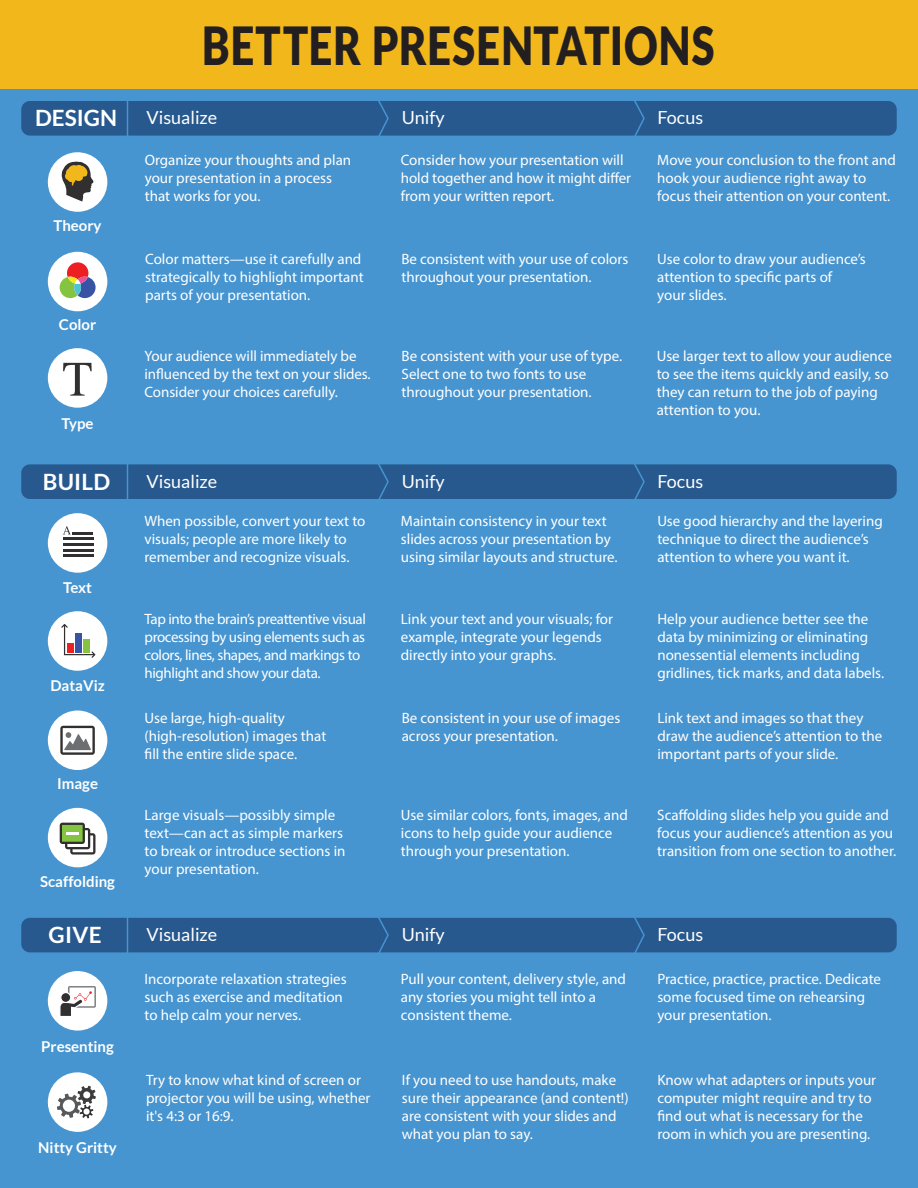
<style>
.page{position:relative;width:918px;height:1188px;background:#fff}
.page>*{position:absolute;margin:0;border:0;box-sizing:border-box;transform-origin:0 0}
.t1{font:900 52.5px "Lato";letter-spacing:.025em;color:#231f20;scale:.8 1}
.t2{font:700 22.5px "Lato";letter-spacing:.01em;color:#fff}
.t3{font:18px "Lato";color:#fff}
.t4{font:15px/18px "Myriad Pro";color:#fff}
.t5{font:15px/18px "Myriad Pro";letter-spacing:-.025em;color:#fff}
.t6{font:700 15px "Lato";color:#fff}
</style>
<div class="page">
<div style="left:0;top:87px;width:918px;height:1101px;background:#4694d0"></div>
<div style="left:0;top:0;width:918px;height:89px;background:#f2b81b"></div>
<div style="left:21px;top:101px;width:876px;height:35px;background:#27598e;border-radius:9px"></div>
<hr style="left:127px;top:98px;width:1px;height:44px;background:#4694d0">
<svg style="left:375px;top:101px;width:15px;height:35px"></svg>
<svg style="left:631px;top:101px;width:15px;height:35px"></svg>
<div style="left:21px;top:464px;width:876px;height:35px;background:#27598e;border-radius:9px"></div>
<hr style="left:127px;top:462px;width:1px;height:43px;background:#4694d0">
<svg style="left:375px;top:464px;width:15px;height:35px"></svg>
<svg style="left:631px;top:464px;width:15px;height:35px"></svg>
<div style="left:21px;top:918px;width:876px;height:34px;background:#27598e;border-radius:9px"></div>
<hr style="left:127px;top:915px;width:1px;height:43px;background:#4694d0">
<svg style="left:375px;top:917px;width:15px;height:36px"></svg>
<svg style="left:631px;top:917px;width:15px;height:36px"></svg>
<div style="left:48px;top:252px;width:59px;height:59px;background:#fff;border-radius:50%"></div>
<svg style="left:60px;top:262px;width:36px;height:36px"></svg>
<div style="left:48px;top:348px;width:59px;height:60px;background:#fff;border-radius:50%"></div>
<svg style="left:63px;top:363px;width:29px;height:33px"></svg>
<div style="left:48px;top:513px;width:59px;height:60px;background:#fff;border-radius:50%"></div>
<svg style="left:63px;top:526px;width:8px;height:8px"></svg>
<hr style="left:72px;top:532px;width:21px;height:2px;background:#312f30">
<hr style="left:63px;top:538px;width:30px;height:2px;background:#312f30">
<hr style="left:63px;top:543px;width:30px;height:3px;background:#312f30">
<hr style="left:63px;top:549px;width:30px;height:2px;background:#312f30">
<hr style="left:63px;top:555px;width:30px;height:2px;background:#312f30">
<div style="left:48px;top:611px;width:59px;height:60px;background:#fff;border-radius:50%"></div>
<svg style="left:61px;top:624px;width:34px;height:34px"></svg>
<div style="left:67px;top:643px;width:6px;height:9px;background:#ee1f23"></div>
<div style="left:75px;top:633px;width:6px;height:19px;background:#3853a3"></div>
<div style="left:83px;top:639px;width:6px;height:13px;background:#85c440"></div>
<div style="left:48px;top:808px;width:59px;height:59px;background:#fff;border-radius:50%"></div>
<svg style="left:60px;top:823px;width:35px;height:32px"></svg>
<div style="left:48px;top:711px;width:59px;height:59px;background:#fff;border-radius:50%"></div>
<svg style="left:60px;top:726px;width:35px;height:29px"></svg>
<svg style="left:47px;top:152px;width:61px;height:60px"></svg>
<svg style="left:47px;top:971px;width:61px;height:60px"></svg>
<svg style="left:47px;top:1072px;width:61px;height:60px"></svg>
<h2 class="t2" style="left:35px;top:110px;width:84px">DESIGN</h2>
<p class="t6" style="left:54px;top:220px;width:50px">Theory</p>
<p class="t6" style="left:59px;top:319px;width:39px">Color</p>
<p class="t6" style="left:62px;top:418px;width:34px">Type</p>
<h1 class="t1" style="left:202px;top:16px;width:642px">BETTER PRESENTATIONS</h1>
<p class="t3" style="left:147px;top:111px;width:72px">Visualize</p>
<p class="t3" style="left:402px;top:111px;width:45px">Unify</p>
<p class="t3" style="left:657px;top:111px;width:47px">Focus</p>
<p class="t4" style="left:145px;top:152px;width:208px">Organize your thoughts and plan your presentation in a process that works for you.</p>
<p class="t4" style="left:401px;top:152px;width:232px">Consider how your presentation will hold together and how it might differ from your written report.</p>
<p class="t4" style="left:657px;top:152px;width:240px">Move your conclusion to the front and hook your audience right away to focus their attention on your content.</p>
<p class="t4" style="left:145px;top:252px;width:220px">Color matters—use it carefully and strategically to highlight important parts of your presentation.</p>
<p class="t4" style="left:401px;top:252px;width:228px">Be consistent with your use of colors throughout your presentation.</p>
<p class="t4" style="left:657px;top:252px;width:210px">Use color to draw your audience’s attention to specific parts of<br>your slides.</p>
<p class="t4" style="left:145px;top:348px;width:228px">Your audience will immediately be influenced by the text on your slides.<br>Consider your choices carefully.</p>
<p class="t4" style="left:402px;top:348px;width:222px">Be consistent with your use of type.<br>Select one to two fonts to use throughout your presentation.</p>
<p class="t4" style="left:657px;top:348px;width:237px">Use larger text to allow your audience to see the items quickly and easily, so they can return to the job of paying attention to you.</p>
<h2 class="t2" style="left:43px;top:473px;width:69px">BUILD</h2>
<p class="t3" style="left:147px;top:474px;width:72px">Visualize</p>
<p class="t3" style="left:402px;top:474px;width:45px">Unify</p>
<p class="t3" style="left:657px;top:474px;width:47px">Focus</p>
<p class="t6" style="left:63px;top:581px;width:30px">Text</p>
<p class="t6" style="left:50px;top:680px;width:56px">DataViz</p>
<p class="t6" style="left:57px;top:778px;width:42px">Image</p>
<p class="t6" style="left:40px;top:876px;width:77px">Scaffolding</p>
<p class="t4" style="left:145px;top:513px;width:223px">When possible, convert your text to visuals; people are more likely to remember and recognize visuals.</p>
<p class="t4" style="left:401px;top:513px;width:218px">Maintain consistency in your text slides across your presentation by using similar layouts and structure.</p>
<p class="t4" style="left:657px;top:513px;width:227px">Use good hierarchy and the layering technique to direct the audience’s attention to where you want it.</p>
<p class="t5" style="left:145px;top:611px;width:223px">Tap into the brain’s preattentive visual processing by using elements such as colors, lines, shapes, and markings to highlight and show your data.</p>
<p class="t4" style="left:401px;top:611px;width:214px">Link your text and your visuals; for example, integrate your legends directly into your graphs.</p>
<p class="t4" style="left:657px;top:611px;width:228px">Help your audience better see the data by minimizing or eliminating nonessential elements including gridlines, tick marks, and data labels.</p>
<p class="t4" style="left:145px;top:710px;width:183px">Use large, high-quality (high-resolution) images that fill the entire slide space.</p>
<p class="t4" style="left:402px;top:710px;width:220px">Be consistent in your use of images across your presentation.</p>
<p class="t4" style="left:657px;top:710px;width:226px">Link text and images so that they draw the audience’s attention to the important parts of your slide.</p>
<p class="t4" style="left:145px;top:808px;width:202px">Large visuals—possibly simple text—can act as simple markers to break or introduce sections in your presentation.</p>
<p class="t4" style="left:401px;top:808px;width:229px">Use similar colors, fonts, images, and icons to help guide your audience through your presentation.</p>
<p class="t4" style="left:657px;top:808px;width:240px">Scaffolding slides help you guide and focus your audience’s attention as you transition from one section to another.</p>
<h2 class="t2" style="left:49px;top:926px;width:55px">GIVE</h2>
<p class="t3" style="left:147px;top:928px;width:72px">Visualize</p>
<p class="t3" style="left:402px;top:928px;width:45px">Unify</p>
<p class="t3" style="left:657px;top:928px;width:47px">Focus</p>
<p class="t4" style="left:145px;top:971px;width:204px">Incorporate relaxation strategies such as exercise and meditation to help calm your nerves.</p>
<p class="t4" style="left:401px;top:971px;width:227px">Pull your content, delivery style, and any stories you might tell into a consistent theme.</p>
<p class="t4" style="left:657px;top:971px;width:225px">Practice, practice, practice. Dedicate some focused time on rehearsing your presentation.</p>
<p class="t6" style="left:41px;top:1041px;width:74px">Presenting</p>
<p class="t6" style="left:38px;top:1142px;width:80px">Nitty Gritty</p>
<p class="t4" style="left:146px;top:1072px;width:226px">Try to know what kind of screen or projector you will be using, whether it's 4:3 or 16:9.</p>
<p class="t4" style="left:402px;top:1072px;width:228px">If you need to use handouts, make sure their appearance (and content!) are consistent with your slides and what you plan to say.</p>
<p class="t4" style="left:657px;top:1072px;width:220px">Know what adapters or inputs your computer might require and try to find out what is necessary for the room in which you are presenting.</p>
</div>
